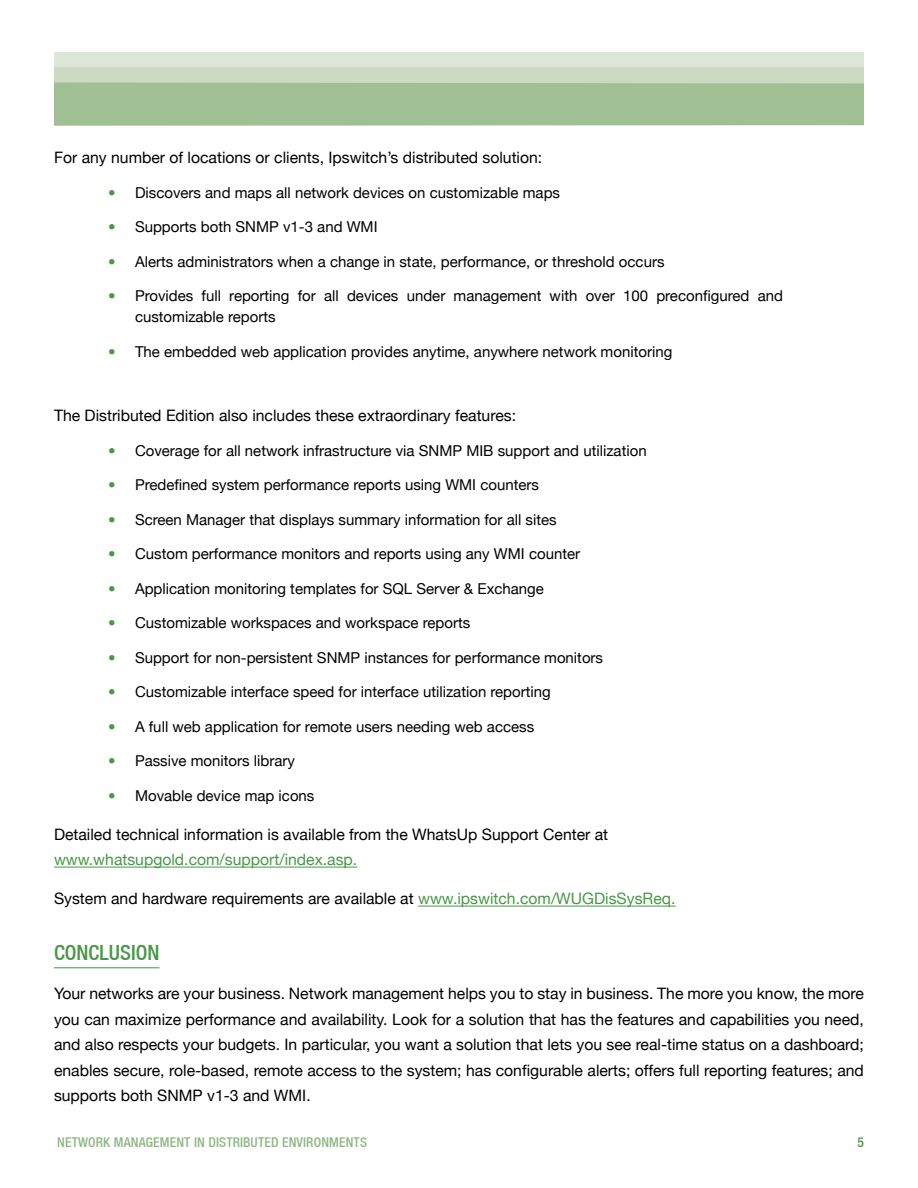
<style>
.page{position:relative;width:918px;height:1188px;background:#fff}
.page>*{position:absolute;margin:0;border:0;box-sizing:border-box;transform-origin:0 0}
.t1{font:500 condensed 21px "Helvetica Neue LT";color:#489846}
.t2{font:15.75px/25.5px "Helvetica Neue";color:#000;text-align:justify}
.t3{font:15.75px "Helvetica Neue";color:#489846}
.t4{font:15px/21px "Helvetica Neue";color:#000}
.t5{font:500 condensed 13.5px "Helvetica Neue LT";letter-spacing:.01em;color:#90b783}
.s1{color:#489846}
</style>
<div class="page">
<div style="left:54px;top:52px;width:810px;height:42px;background:#dee6d8"></div>
<div style="left:54px;top:67px;width:810px;height:42px;background:#ccdac3"></div>
<div style="left:54px;top:82px;width:810px;height:44px;background:#a0c094"></div>
<hr style="left:54px;top:867px;width:303px;height:1px;background:#489846">
<hr style="left:418px;top:906px;width:258px;height:1px;background:#489846">
<hr style="left:54px;top:967px;width:105px;height:1px;background:#489846">
<p class="t2" style="left:54px;top:145px;width:490px">For any number of locations or clients, Ipswitch’s distributed solution:</p>
<p class="t4" style="left:108px;top:182px;width:454px"><span class="s1">•</span> Discovers and maps all network devices on customizable maps</p>
<p class="t4" style="left:108px;top:216px;width:271px"><span class="s1">•</span> Supports both SNMP v1-3 and WMI</p>
<p class="t4" style="left:108px;top:251px;width:558px"><span class="s1">•</span> Alerts administrators when a change in state, performance, or threshold occurs</p>
<p class="t4" style="left:135px;top:285px;width:649px;text-indent:-27px"><span class="s1">•</span> Provides full reporting for all devices under management with over 100 preconfigured and customizable reports</p>
<p class="t4" style="left:108px;top:341px;width:566px"><span class="s1">•</span> The embedded web application provides anytime, anywhere network monitoring</p>
<p class="t2" style="left:54px;top:403px;width:464px">The Distributed Edition also includes these extraordinary features:</p>
<p class="t4" style="left:108px;top:440px;width:540px"><span class="s1">•</span> Coverage for all network infrastructure via SNMP MIB support and utilization</p>
<p class="t4" style="left:108px;top:474px;width:432px"><span class="s1">•</span> Predefined system performance reports using WMI counters</p>
<p class="t4" style="left:108px;top:509px;width:450px"><span class="s1">•</span> Screen Manager that displays summary information for all sites</p>
<p class="t4" style="left:108px;top:543px;width:474px"><span class="s1">•</span> Custom performance monitors and reports using any WMI counter</p>
<p class="t4" style="left:108px;top:578px;width:437px"><span class="s1">•</span> Application monitoring templates for SQL Server &amp; Exchange</p>
<p class="t4" style="left:108px;top:612px;width:364px"><span class="s1">•</span> Customizable workspaces and workspace reports</p>
<p class="t4" style="left:108px;top:647px;width:497px"><span class="s1">•</span> Support for non-persistent SNMP instances for performance monitors</p>
<p class="t4" style="left:108px;top:681px;width:444px"><span class="s1">•</span> Customizable interface speed for interface utilization reporting</p>
<p class="t4" style="left:108px;top:716px;width:428px"><span class="s1">•</span> A full web application for remote users needing web access</p>
<p class="t4" style="left:108px;top:750px;width:189px"><span class="s1">•</span> Passive monitors library</p>
<p class="t4" style="left:108px;top:785px;width:208px"><span class="s1">•</span> Movable device map icons</p>
<p class="t2" style="left:54px;top:821px;width:556px">Detailed technical information is available from the WhatsUp Support Center at</p>
<p class="t3" style="left:54px;top:851px;width:305px">www.whatsupgold.com/support/index.asp.</p>
<p class="t2" style="left:54px;top:886px;width:623px">System and hardware requirements are available at <span class="s1">www.ipswitch.com/WUGDisSysReq.</span></p>
<h1 class="t1" style="left:54px;top:940px;width:104px">CONCLUSION</h1>
<p class="t2" style="left:54px;top:981px;width:812px">Your networks are your business. Network management helps you to stay in business. The more you know, the more you can maximize performance and availability. Look for a solution that has the features and capabilities you need, and also respects your budgets. In particular, you want a solution that lets you see real-time status on a dashboard; enables secure, role-based, remote access to the system; has configurable alerts; offers full reporting features; and supports both SNMP v1-3 and WMI.</p>
<p class="t5" style="left:57px;top:1134px;width:311px">NETWORK MANAGEMENT IN DISTRIBUTED ENVIRONM ENTS</p>
</div>
